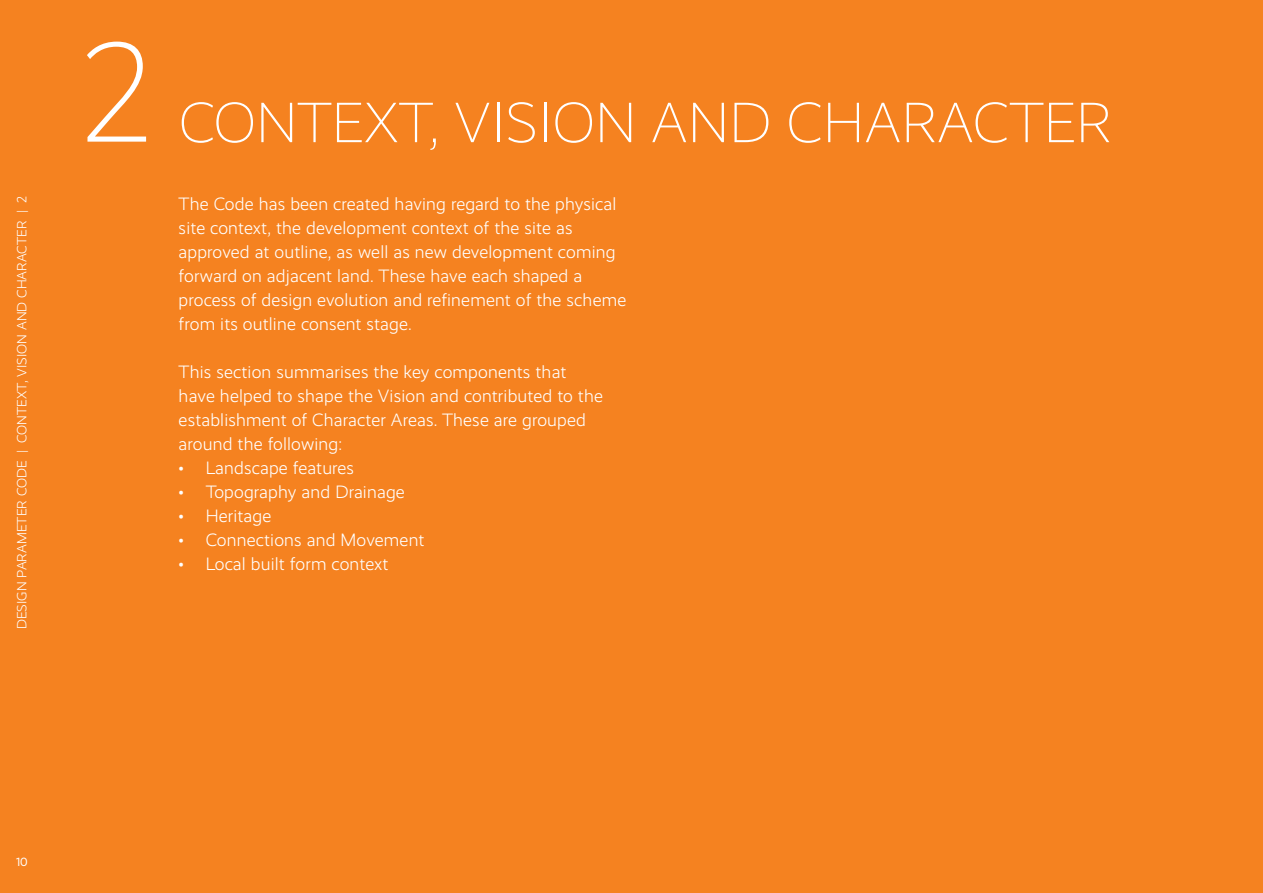
<style>
.page{position:relative;width:1263px;height:893px;background:#f58220}
.page>*{position:absolute;margin:0;border:0;box-sizing:border-box;transform-origin:0 0}
.t1{font:300 142.5px "Realist";color:#fff}
.t2{font:300 57.15px "Realist";letter-spacing:.01em;color:#fff}
.t3{font:300 18px/24px "Realist";letter-spacing:.01em;color:#fff}
.t4{font:300 13.5px "Realist";letter-spacing:.01em;color:#fff}
.t5{font:12px "Realist";color:#fff}
</style>
<div class="page">
<p class="t4" style="left:14px;top:629px;width:435px;rotate:-90deg">DESIGN PARAMETER CODE | CONTEXT, VISION AND CHARACTER | 2</p>
<h1 class="t1" style="left:80px;top:15px;width:73px">2</h1>
<h2 class="t2" style="left:179px;top:91px;width:934px">CONTEXT, VISION AND CHARACTER</h2>
<p class="t3" style="left:179px;top:192px;width:449px">The Code has been created having regard to the physical site context, the development context of the site as approved at outline, as well as new development coming forward on adjacent land. These have each shaped a process of design evolution and refinement of the scheme from its outline consent stage.</p>
<p class="t3" style="left:179px;top:360px;width:426px">This section summarises the key components that have helped to shape the Vision and contributed to the establishment of Character Areas. These are grouped around the following:</p>
<p class="t3" style="left:179px;top:456px;width:177px">• Landscape features</p>
<p class="t3" style="left:179px;top:480px;width:228px">• Topography and Drainage</p>
<p class="t3" style="left:179px;top:504px;width:94px">• Heritage</p>
<p class="t3" style="left:179px;top:528px;width:247px">• Connections and Movement</p>
<p class="t3" style="left:179px;top:552px;width:211px">• Local built form context</p>
<p class="t5" style="left:16px;top:855px;width:13px">10</p>
</div>
